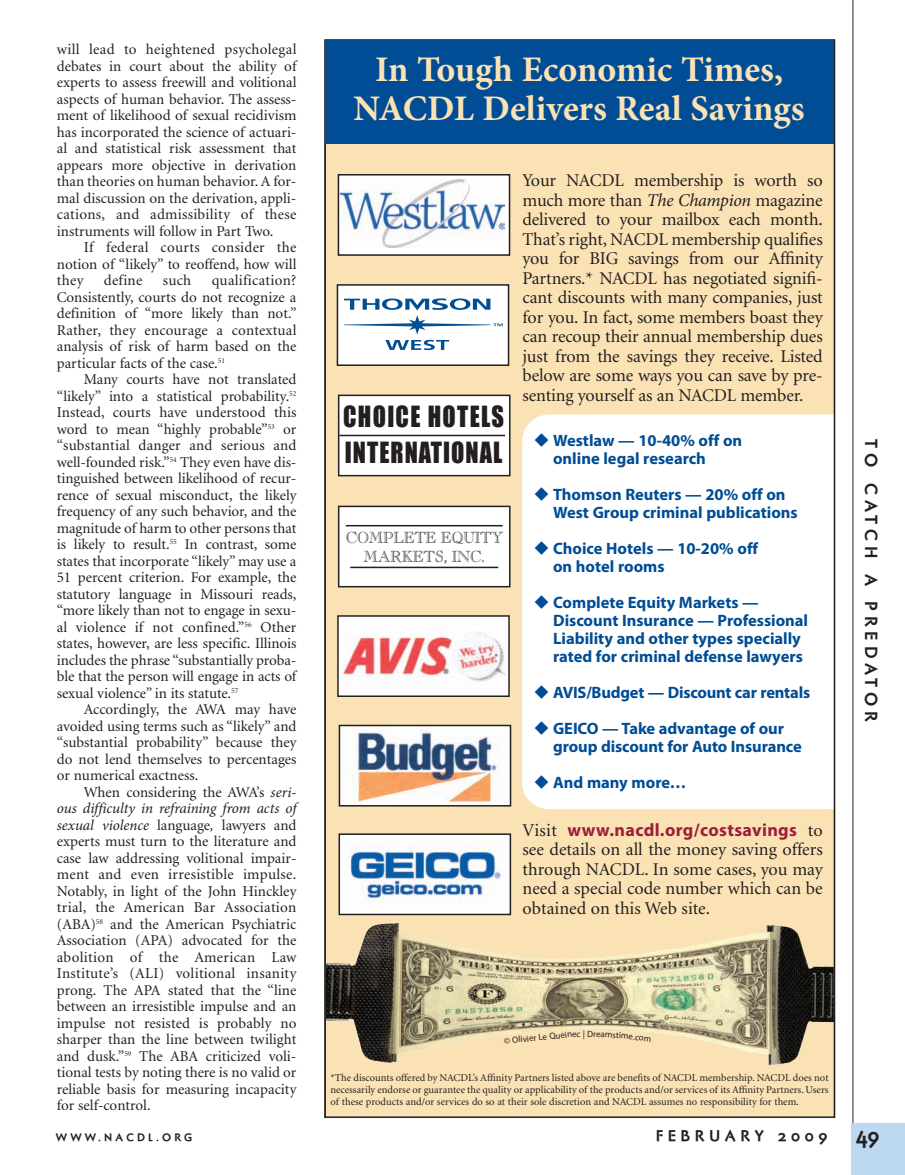
<style>
.page{position:relative;width:905px;height:1175px;background:#fff}
.page>*{position:absolute;margin:0;border:0;box-sizing:border-box;transform-origin:0 0}
.t1{font:700 36px/39px "Minion Pro";color:#fae2b4;text-align:center}
.t2{font:27px/36px "Impact";letter-spacing:.045em;color:#231f20;scale:.9 1}
.t3{font:700 21px "Naniara";color:#231f20;scale:.95 1}
.t4{font:18px/19.5px "Minion";letter-spacing:-.005em;color:#231f20;text-align:justify}
.t5{font:700 18px "Myriad Pro";letter-spacing:.02em;color:#9d1e3a}
.t6{font:700 16.5px/18px "Myriad Pro";color:#014d95}
.t7{font:700 16.5px "Naniara";letter-spacing:.3em;color:#231f20}
.t8{font:15.75px/19.5px "Caslon Openface BT";color:#231f20;text-align:center;scale:.94 1}
.t9{font:15px/16.5px "Minion";color:#231f20;text-align:justify}
.t10{font:italic 15px "Minion Pro";letter-spacing:-.01em;color:#231f20}
.t11{font:700 15px "Naniara";letter-spacing:.3em;color:#231f20}
.t12{font:10.5px/12px "Minion";color:#231f20;text-align:justify}
.t13{font:700 10.5px "Naniara";letter-spacing:.3em;color:#231f20}
.t14{font:9px "Myriad";color:#231f20}
.s1{font-family:"Minion Pro";font-style:italic}
.s2{font-family:"Minion";font-weight:400;color:#231f20}
</style>
<div class="page">
<svg style="left:852px;top:0;width:2px;height:1123px;background:#908e8e"></svg>
<div style="left:851px;top:1123px;width:53px;height:51px;background:#bcd9f1"></div>
<svg style="left:327px;top:144px;width:505px;height:970px;background:#e8d3a9"></svg>
<svg style="left:522px;top:414px;width:311px;height:395px"></svg>
<div style="left:325px;top:41px;width:508px;height:103px;background:#014d95"></div>
<div style="left:338px;top:175px;width:171px;height:80px;background:#fff"></div>
<img style="left:341px;top:179px;width:164px;height:68px">
<div style="left:338px;top:174px;width:172px;height:82px;border:2px solid #231f20"></div>
<div style="left:337px;top:285px;width:171px;height:80px;background:#fff"></div>
<svg style="left:385px;top:340px;width:64px;height:10px"></svg>
<svg style="left:344px;top:298px;width:158px;height:36px"></svg>
<div style="left:337px;top:284px;width:172px;height:82px;border:2px solid #231f20"></div>
<div style="left:339px;top:506px;width:171px;height:80px;background:#fff"></div>
<div style="left:338px;top:505px;width:172px;height:82px;border:2px solid #231f20"></div>
<hr style="left:346px;top:525px;width:156px;height:1px;background:#231f20">
<hr style="left:350px;top:566px;width:148px;height:2px;background:#231f20">
<img style="left:341px;top:836px;width:167px;height:76px">
<div style="left:338px;top:833px;width:173px;height:82px;border:2px solid #231f20"></div>
<div style="left:339px;top:395px;width:171px;height:80px;background:#fff"></div>
<div style="left:338px;top:394px;width:172px;height:82px;border:2px solid #231f20"></div>
<img style="left:340px;top:618px;width:167px;height:76px">
<div style="left:337px;top:615px;width:173px;height:82px;border:2px solid #231f20"></div>
<img style="left:342px;top:727px;width:166px;height:76px">
<div style="left:339px;top:724px;width:172px;height:82px;border:2px solid #231f20"></div>
<img style="left:326px;top:922px;width:125px;height:43px">
<hr style="left:339px;top:435px;width:166px;height:1px;background:#231f20">
<svg style="left:534px;top:433px;width:14px;height:13px"></svg>
<svg style="left:534px;top:487px;width:14px;height:13px"></svg>
<svg style="left:534px;top:541px;width:14px;height:13px"></svg>
<svg style="left:534px;top:595px;width:14px;height:13px"></svg>
<svg style="left:534px;top:685px;width:14px;height:13px"></svg>
<svg style="left:534px;top:721px;width:14px;height:13px"></svg>
<svg style="left:534px;top:775px;width:14px;height:13px"></svg>
<svg style="left:583px;top:1030px;width:68px;height:11px"></svg>
<p class="t9" style="left:57px;top:42px;width:241px">will lead to heightened psycholegal debates in court about the ability of experts to assess freewill and volitional aspects of human behavior. The assess&shy;ment of likelihood of sexual recidivism has incorporated the science of actuari&shy;al and statistical risk assessment that appears more objective in derivation than theories on human behavior. A for&shy;mal discussion on the derivation, appli&shy;cations, and admissibility of these instruments will follow in Part Two.</p>
<p class="t9" style="left:57px;top:240px;width:241px;text-indent:27px">If federal courts consider the notion of “likely” to reoffend, how will they</p>
<h1 class="t1" style="left:353px;top:53px;width:452px">In Tough Economic Times,<br>NACDL Delivers Real Savings</h1>
<p class="t4" style="left:522px;top:172px;width:302px">Your NACDL membership is worth so much more than <span class="s1">The Champion</span> magazine delivered to your mailbox each month.<br>That’s right, NACDL membership qualifies you for BIG savings from our Affinity Partners.* NACDL has negotiated signifi&shy;cant discounts with many companies, just for you. In fact, some members boast they can recoup their annual membership dues just from the savings they receive. Listed below are some ways you can save by pre&shy;senting yourself as an NACDL member.</p>
<p class="t6" style="left:553px;top:432px;width:191px">Westlaw — 10-40% off on online legal research</p>
<p class="t6" style="left:553px;top:486px;width:246px">Thomson Reuters — 20% off on<br>West Group criminal publications</p>
<p class="t6" style="left:553px;top:540px;width:207px">Choice Hotels — 10-20% off on hotel rooms</p>
<p class="t6" style="left:553px;top:594px;width:256px">Complete Equity Markets — Discount Insurance — Professional Liability and other types specially rated for criminal defense lawyers</p>
<p class="t6" style="left:553px;top:675px;width:258px;line-height:36px">AVIS/Budget — Discount car rentals<br>GEICO — Take advantage of our</p>
<p class="t6" style="left:553px;top:729px;width:250px;line-height:36px">group discount for Auto Insurance<br>And many more…</p>
<p class="t5" style="left:522px;top:823px;width:302px"><span class="s2">Visit</span> www.nacdl.org/costsavings <span class="s2">to</span></p>
<p class="t4" style="left:522px;top:841px;width:302px">see details on all the money saving offers through NACDL. In some cases, you may need a special code number which can be obtained on this Web site.</p>
<p class="t9" style="left:57px;top:273px;width:241px;text-indent:155px">qualification?<br>Consistently, courts do not recognize a definition of “more likely than not.” Rather, they encourage a contextual analysis of risk of harm based on the particular facts of the case.<sup>51</sup></p>
<p class="t9" style="left:57px;top:372px;width:241px;text-indent:27px">Many courts have not translated “likely” into a statistical probability.<sup>52<br></sup>Instead, courts have understood this word to mean “highly probable”<sup>53</sup> or “substantial danger and serious and well-founded risk.”<sup>54</sup> They even have dis&shy;tinguished between likelihood of recur&shy;rence of sexual misconduct, the likely frequency of any such behavior, and the magnitude of harm to other persons that is likely to result.<sup>55</sup> In contrast, some states that incorporate “likely” may use a 51 percent criterion. For example, the statutory language in Missouri reads, “more likely than not to engage in sexu&shy;al violence if not confined.”<sup>56</sup> Other states, however, are less specific. Illinois includes the phrase “substantially proba&shy;ble that the person will engage in acts of sexual violence” in its statute.<sup>57</sup></p>
<p class="t9" style="left:57px;top:702px;width:241px;text-indent:27px">Accordingly, the AWA may have avoided using terms such as “likely” and “substantial probability” because they do not lend themselves to percentages or numerical exactness.</p>
<p class="t9" style="left:84px;top:785px;width:214px">When considering the AWA’s <span class="s1">seri-</span></p>
<p class="t10" style="left:57px;top:802px;width:241px">ous difficulty in refraining from acts of</p>
<p class="t9" style="left:57px;top:818px;width:241px"><span class="s1">sexual violence</span> language<span class="s1">,</span> lawyers and experts must turn to the literature and case law addressing volitional impair&shy;ment and even irresistible impulse.<br>Notably, in light of the John Hinckley trial, the American Bar Association (ABA)<sup>58</sup> and the American Psychiatric Association (APA) advocated for the abolition of the American Law Institute’s (ALI) volitional insanity prong. The APA stated that the “line between an irresistible impulse and an impulse not resisted is probably no sharper than the line between twilight and dusk.”<sup>59</sup> The ABA criticized voli&shy;tional tests by noting there is no valid or reliable basis for measuring incapacity for self-control.</p>
<p class="t13" style="left:56px;top:1133px;width:138px">WWW.NACDL.ORG</p>
<p class="t11" style="left:655px;top:1129px;width:173px">FEBRUARY 2009</p>
<p class="t9" style="left:104px;top:273px;width:40px">define</p>
<p class="t9" style="left:163px;top:273px;width:30px">such</p>
<h2 class="t2" style="left:343px;top:400px;width:180px">CHOICE HOTELS<br>INTERNATIONAL</h2>
<p class="t8" style="left:346px;top:527px;width:168px">COMPLETE EQUITY<br>MARKETS, INC.</p>
<p class="t14" style="left:503px;top:1037px;width:70px;rotate:-6deg">© Olivier Le Quein</p>
<p class="t14" style="left:572px;top:1030px;width:10px">ec</p>
<p class="t12" style="left:330px;top:1072px;width:499px">*The discounts offered by NACDL’s Affinity Partners listed above are benefits of NACDL membership. NACDL does not necessarily endorse or guarantee the quality or applicability of the products and/or services of its Affinity Partners. Users of these products and/or services do so at their sole discretion and NACDL assumes no responsibility for them.</p>
<p class="t7" style="left:877px;top:439px;width:284px;rotate:90deg">TO CATCH A PREDATOR</p>
<h3 class="t3" style="left:855px;top:1128px;width:27px">49</h3>
</div>
